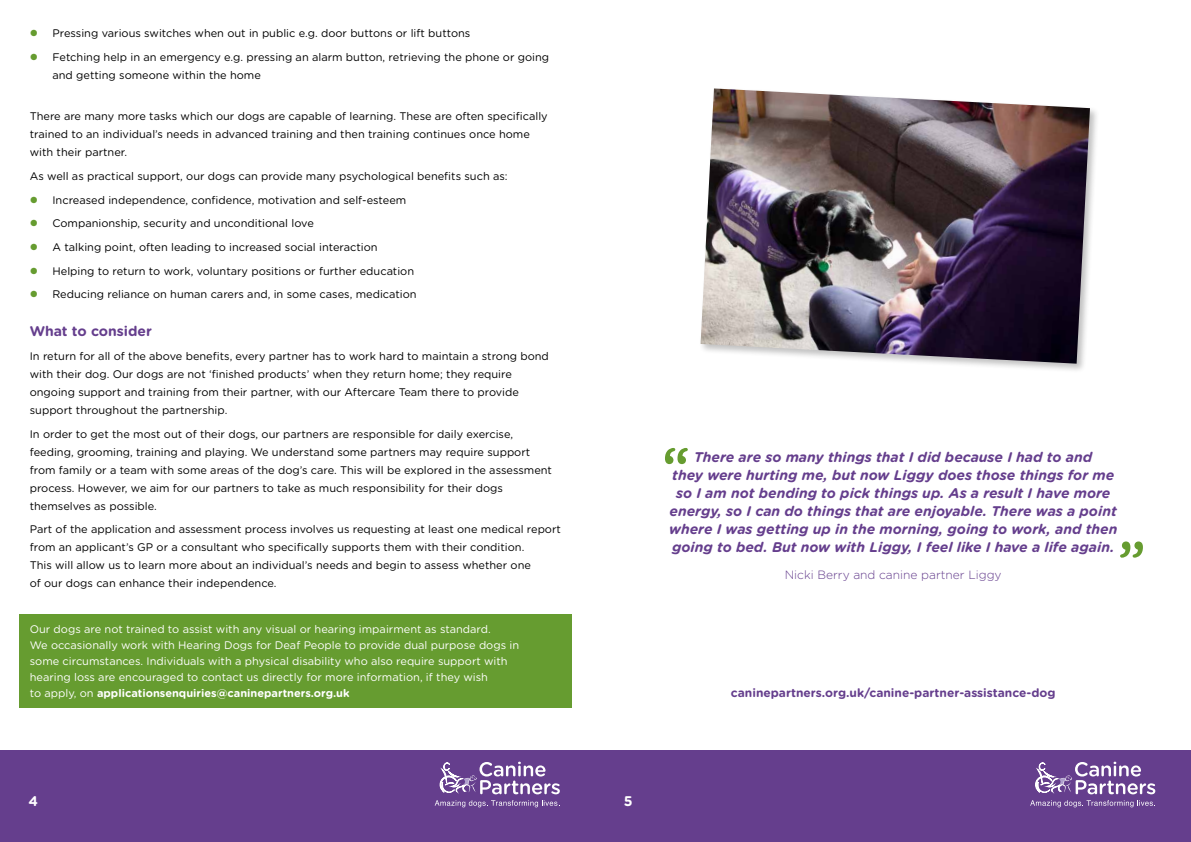
<style>
.page{position:relative;width:1191px;height:842px;background:#fff}
.page>*{position:absolute;margin:0;border:0;box-sizing:border-box;transform-origin:0 0}
.t1{font:italic 700 14px/18px "Gotham Rounded";color:#653e8d;text-align:center}
.t2{font:700 14px "Gotham Rounded";color:#653e8d}
.t3{font:700 14px "Gotham Rounded";color:#fff}
.t4{font:700 12px "Gotham Rounded";color:#653e8d}
.t5{font:300 12px "Gotham Rounded";color:#653e8d}
.t6{font:11px/18px "Gotham Rounded";color:#000}
.t7{font:11px/16px "Gotham Rounded";color:#fff}
.s1{color:#669c30}
.s2{font-weight:700}
</style>
<div class="page">
<div style="left:0;top:750px;width:595px;height:92px;background:#653e8d"></div>
<div style="left:595px;top:750px;width:596px;height:92px;background:#653e8d"></div>
<svg style="left:434px;top:761px;width:126px;height:47px"></svg>
<svg style="left:1030px;top:761px;width:125px;height:47px"></svg>
<div style="left:699px;top:87px;width:401px;height:287px;background:#000;opacity:.25"></div>
<img style="left:700px;top:88px;width:390px;height:276px">
<svg style="left:665px;top:448px;width:23px;height:16px"></svg>
<svg style="left:1120px;top:541px;width:23px;height:17px"></svg>
<div style="left:20px;top:614px;width:552px;height:93px;background:#669c30"></div>
<p class="t6" style="left:30px;top:23px;width:442px"><span class="s1">●</span> Pressing various switches when out in public e.g. door buttons or lift buttons</p>
<p class="t6" style="left:52px;top:47px;width:498px;text-indent:-23px"><span class="s1">●</span> Fetching help in an emergency e.g. pressing an alarm button, retrieving the phone or going and getting someone within the home</p>
<p class="t6" style="left:30px;top:107px;width:519px">There are many more tasks which our dogs are capable of learning. These are often specifically trained to an individual’s needs in advanced training and then training continues once home with their partner.</p>
<p class="t6" style="left:30px;top:166px;width:479px">As well as practical support, our dogs can provide many psychological benefits such as:</p>
<p class="t6" style="left:30px;top:190px;width:378px"><span class="s1">●</span> Increased independence, confidence, motivation and self-esteem</p>
<p class="t6" style="left:30px;top:214px;width:285px"><span class="s1">●</span> Companionship, security and unconditional love</p>
<p class="t6" style="left:30px;top:237px;width:349px"><span class="s1">●</span> A talking point, often leading to increased social interaction</p>
<p class="t6" style="left:30px;top:261px;width:386px"><span class="s1">●</span> Helping to return to work, voluntary positions or further education</p>
<p class="t6" style="left:30px;top:285px;width:388px"><span class="s1">●</span> Reducing reliance on human carers and, in some cases, medication</p>
<p class="t2" style="left:30px;top:321px;width:124px">What to consider</p>
<p class="t6" style="left:30px;top:347px;width:520px">In return for all of the above benefits, every partner has to work hard to maintain a strong bond with their dog. Our dogs are not ‘finished products’ when they return home; they require ongoing support and training from their partner, with our Aftercare Team there to provide support throughout the partnership.</p>
<p class="t6" style="left:30px;top:424px;width:524px">In order to get the most out of their dogs, our partners are responsible for daily exercise, feeding, grooming, training and playing. We understand some partners may require support from family or a team with some areas of the dog’s care. This will be explored in the assessment process. However, we aim for our partners to take as much responsibility for their dogs themselves as possible.</p>
<p class="t6" style="left:30px;top:520px;width:533px">Part of the application and assessment process involves us requesting at least one medical report from an applicant’s GP or a consultant who specifically supports them with their condition.<br>This will allow us to learn more about an individual’s needs and begin to assess whether one<br>of our dogs can enhance their independence.</p>
<p class="t7" style="left:30px;top:620px;width:491px">Our dogs are not trained to assist with any visual or hearing impairment as standard.<br>We occasionally work with Hearing Dogs for Deaf People to provide dual purpose dogs in some circumstances. Individuals with a physical disability who also require support with hearing loss are encouraged to contact us directly for more information, if they wish<br>to apply, on <span class="s2">applicationsenquiries@caninepartners.org.uk</span></p>
<p class="t1" style="left:669px;top:447px;width:450px">There are so many things that I did because I had to and<br>they were hurting me, but now Liggy does those things for me so I am not bending to pick things up. As a result I have more energy, so I can do things that are enjoyable. There was a point where I was getting up in the morning, going to work, and then going to bed. But now with Liggy, I feel like I have a life again.</p>
<p class="t5" style="left:784px;top:567px;width:218px">Nicki Berry and canine partner Liggy</p>
<p class="t4" style="left:731px;top:684px;width:326px">caninepartners.org.uk/canine-partner-assistance-dog</p>
<p class="t3" style="left:28px;top:790px;width:11px">4</p>
<p class="t3" style="left:624px;top:790px;width:10px">5</p>
</div>
